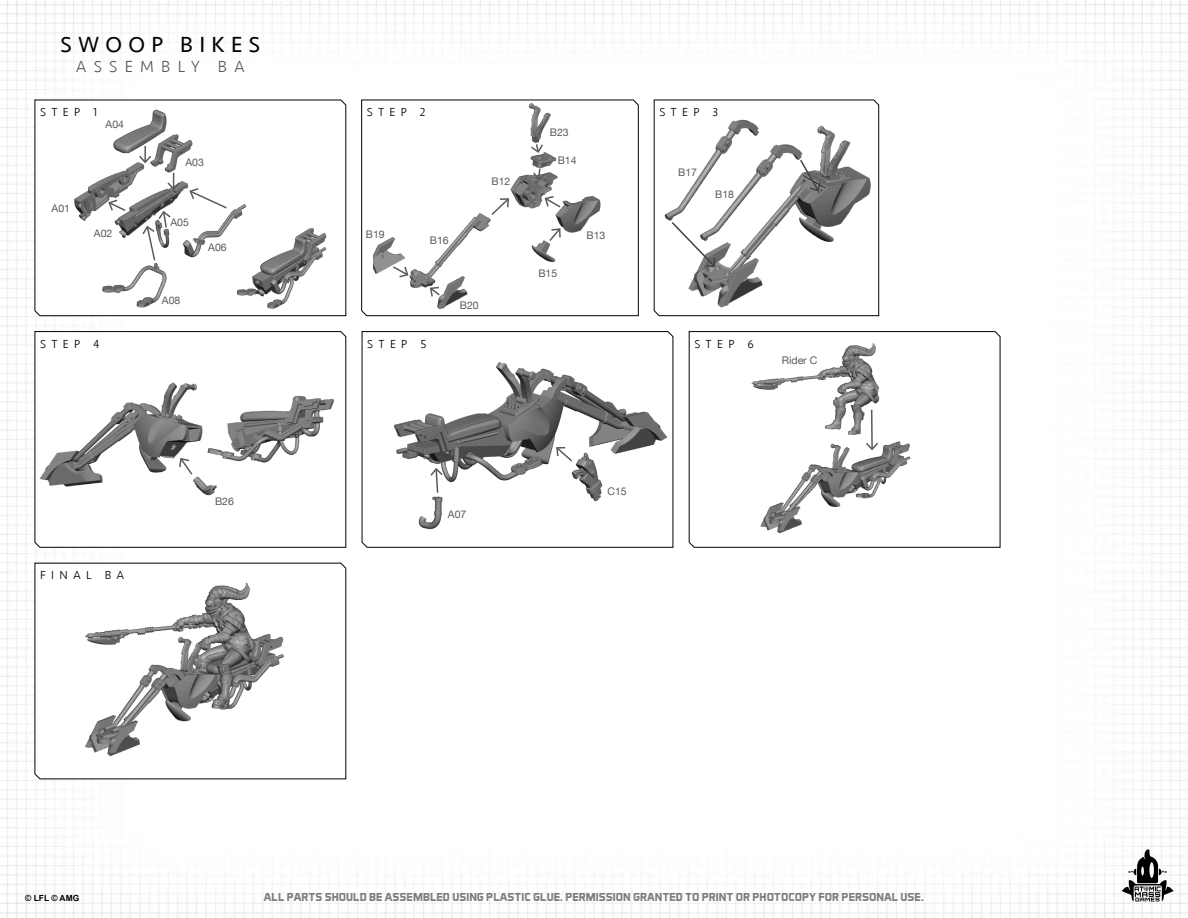
<style>
.page{position:relative;width:1188px;height:918px;background:#fff}
.page>*{position:absolute;margin:0;border:0;box-sizing:border-box;transform-origin:0 0}
.t1{font:22.5px "Seravek";letter-spacing:.28em;color:#000}
.t2{font:300 16.5px "Seravek";letter-spacing:.44em;color:#58595b}
.t3{font:700 12px "Aero Matics";color:#000}
.t4{font:300 12px "Seravek";letter-spacing:.44em;color:#000}
.t5{font:10.5px "Helvetica Neue";color:#58595b}
.t6{font:700 8.4px "Arial";color:#000}
</style>
<div class="page">
<img style="left:0;top:0;width:1188px;height:918px">
<svg style="left:1122px;top:849px;width:52px;height:53px"></svg>
<svg style="left:34px;top:99px;width:313px;height:218px"></svg>
<svg style="left:34px;top:331px;width:313px;height:217px"></svg>
<svg style="left:34px;top:562px;width:313px;height:218px"></svg>
<svg style="left:361px;top:331px;width:313px;height:217px"></svg>
<svg style="left:688px;top:331px;width:313px;height:217px"></svg>
<img style="left:34px;top:105px;width:223px;height:207px">
<img style="left:34px;top:347px;width:311px;height:196px">
<img style="left:34px;top:568px;width:311px;height:210px">
<img style="left:361px;top:347px;width:312px;height:196px">
<img style="left:688px;top:337px;width:312px;height:210px">
<img style="left:219px;top:194px;width:127px;height:122px">
<svg style="left:107px;top:198px;width:20px;height:14px"></svg>
<svg style="left:166px;top:173px;width:15px;height:18px"></svg>
<svg style="left:188px;top:187px;width:40px;height:23px"></svg>
<svg style="left:141px;top:210px;width:31px;height:52px"></svg>
<svg style="left:137px;top:146px;width:16px;height:18px"></svg>
<svg style="left:178px;top:457px;width:16px;height:19px"></svg>
<svg style="left:555px;top:446px;width:19px;height:17px"></svg>
<hr style="left:871px;top:410px;width:2px;height:39px;background:#58595b">
<svg style="left:864px;top:441px;width:16px;height:10px"></svg>
<svg style="left:429px;top:467px;width:15px;height:27px"></svg>
<svg style="left:361px;top:99px;width:12px;height:218px"></svg>
<img style="left:373px;top:97px;width:267px;height:220px">
<svg style="left:490px;top:197px;width:20px;height:20px"></svg>
<svg style="left:391px;top:265px;width:19px;height:14px"></svg>
<svg style="left:429px;top:286px;width:12px;height:12px"></svg>
<svg style="left:548px;top:227px;width:14px;height:16px"></svg>
<svg style="left:544px;top:195px;width:18px;height:14px"></svg>
<svg style="left:529px;top:143px;width:15px;height:11px"></svg>
<svg style="left:532px;top:167px;width:15px;height:15px"></svg>
<img style="left:654px;top:100px;width:245px;height:216px">
<svg style="left:670px;top:220px;width:47px;height:49px"></svg>
<svg style="left:799px;top:158px;width:23px;height:35px"></svg>
<h1 class="t1" style="left:61px;top:27px;width:201px">SWOOP BIKES</h1>
<h2 class="t2" style="left:76px;top:56px;width:171px">ASSEMBLY BA</h2>
<p class="t4" style="left:40px;top:105px;width:59px">STEP 1</p>
<p class="t5" style="left:106px;top:116px;width:20px">A04</p>
<p class="t5" style="left:52px;top:200px;width:20px">A01</p>
<p class="t5" style="left:94px;top:226px;width:20px">A02</p>
<p class="t4" style="left:40px;top:337px;width:61px">STEP 4</p>
<p class="t5" style="left:185px;top:155px;width:20px">A03</p>
<p class="t5" style="left:170px;top:215px;width:20px">A05</p>
<p class="t5" style="left:162px;top:293px;width:20px">A08</p>
<p class="t5" style="left:208px;top:240px;width:20px">A06</p>
<p class="t4" style="left:40px;top:568px;width:86px">FINAL BA</p>
<p class="t5" style="left:215px;top:493px;width:20px">B26</p>
<p class="t4" style="left:367px;top:105px;width:60px">STEP 2</p>
<p class="t4" style="left:659px;top:105px;width:60px">STEP 3</p>
<p class="t5" style="left:550px;top:125px;width:20px">B23</p>
<p class="t5" style="left:558px;top:152px;width:20px">B14</p>
<p class="t5" style="left:492px;top:173px;width:20px">B12</p>
<p class="t5" style="left:678px;top:165px;width:20px">B17</p>
<p class="t5" style="left:715px;top:186px;width:20px">B18</p>
<p class="t5" style="left:366px;top:227px;width:20px">B19</p>
<p class="t5" style="left:430px;top:232px;width:20px">B16</p>
<p class="t5" style="left:587px;top:228px;width:20px">B13</p>
<p class="t5" style="left:538px;top:266px;width:20px">B15</p>
<p class="t5" style="left:460px;top:297px;width:20px">B20</p>
<p class="t4" style="left:367px;top:337px;width:61px">STEP 5</p>
<p class="t4" style="left:694px;top:337px;width:61px">STEP 6</p>
<p class="t5" style="left:782px;top:353px;width:37px">Rider C</p>
<p class="t5" style="left:448px;top:507px;width:20px">A07</p>
<p class="t5" style="left:608px;top:484px;width:21px">C15</p>
<p class="t6" style="left:25px;top:892px;width:56px">© LFL © AMG</p>
<p class="t3" style="left:264px;top:890px;width:661px">ALL PARTS SHOULD BE ASSEMBLED USING PLASTIC GLUE. PERMISSION GRANTED TO PRINT OR PHOTOCOPY FOR PERSONAL USE.</p>
</div>
